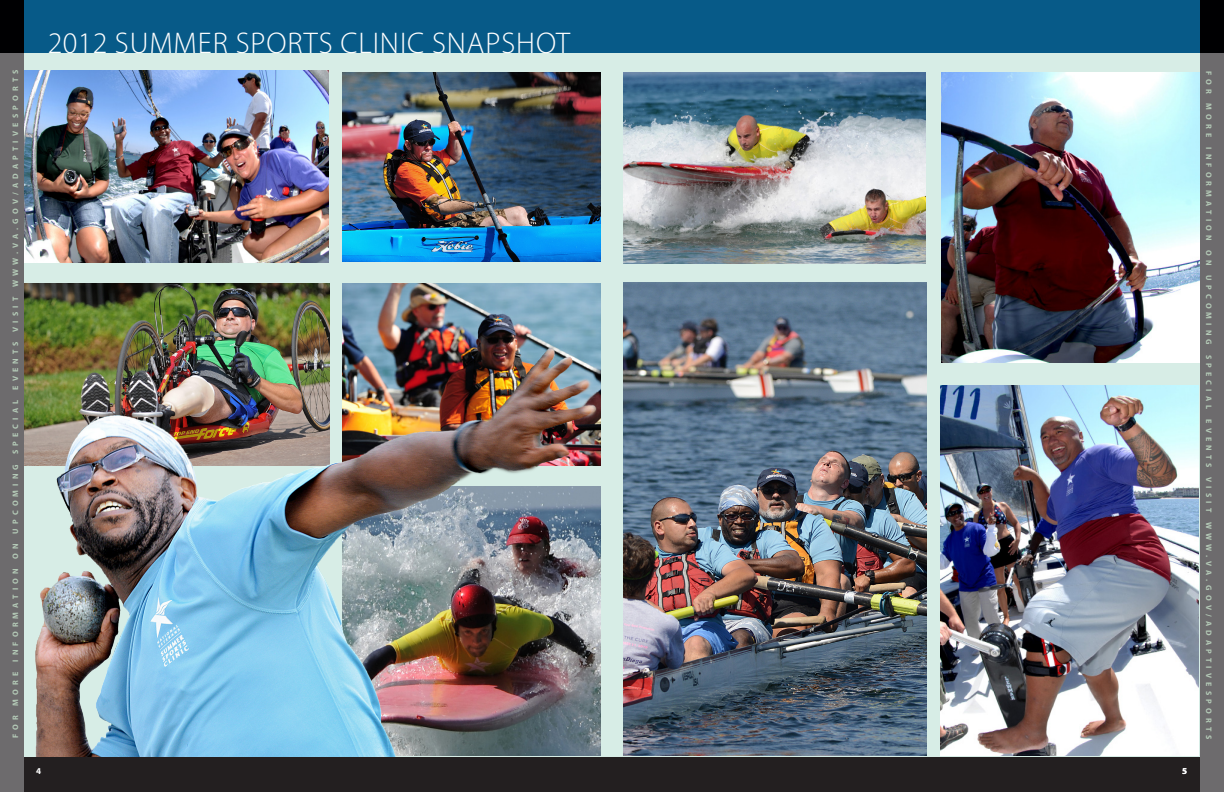
<style>
.page{position:relative;width:1224px;height:792px;background:#fff}
.page>*{position:absolute;margin:0;border:0;box-sizing:border-box;transform-origin:0 0}
.t1{font:300 30px "Myriad Pro";letter-spacing:.03em;color:#fff}
.t2{font:700 9px "Myriad Pro";color:#fff}
.t3{font:700 8px "Myriad Pro";letter-spacing:.52em;color:#b4cab7}
</style>
<div class="page">
<div style="left:612px;top:756px;width:612px;height:36px;background:#231f20"></div>
<div style="left:0;top:756px;width:612px;height:36px;background:#231f20"></div>
<div style="left:1200px;top:53px;width:24px;height:739px;background:#6d6b6d"></div>
<div style="left:0;top:53px;width:24px;height:739px;background:#6d6b6d"></div>
<div style="left:0;top:0;width:24px;height:53px;background:#000002"></div>
<div style="left:1200px;top:0;width:24px;height:53px;background:#000002"></div>
<div style="left:24px;top:0;width:1176px;height:53px;background:#075a88"></div>
<div style="left:24px;top:53px;width:1176px;height:703px;background:#d7ede6"></div>
<img style="left:624px;top:72px;width:302px;height:191px">
<img style="left:940px;top:386px;width:259px;height:370px">
<img style="left:24px;top:283px;width:306px;height:42px">
<img style="left:941px;top:72px;width:259px;height:291px">
<img style="left:343px;top:72px;width:258px;height:190px">
<img style="left:24px;top:71px;width:304px;height:191px">
<img style="left:624px;top:283px;width:303px;height:473px">
<img style="left:342px;top:283px;width:258px;height:42px">
<img style="left:24px;top:325px;width:587px;height:432px">
<p class="t1" style="left:48px;top:25px;width:524px">2012 SUMMER SPORTS CLINIC SNAPSHOT</p>
<p class="t3" style="left:10px;top:738px;width:670px;rotate:-90deg">FOR MORE INFORMATION ON UPCOMING SPECIAL EVENTS VISIT WWW.VA.GOV/ADAPTIVESPORTS</p>
<p class="t3" style="left:1214px;top:71px;width:670px;rotate:90deg">FOR MORE INFORMATION ON UPCOMING SPECIAL EVENTS VISIT WWW.VA.GOV/ADAPTIVESPORTS</p>
<p class="t2" style="left:36px;top:765px;width:6px">4</p>
<p class="t2" style="left:1182px;top:765px;width:6px">5</p>
</div>
